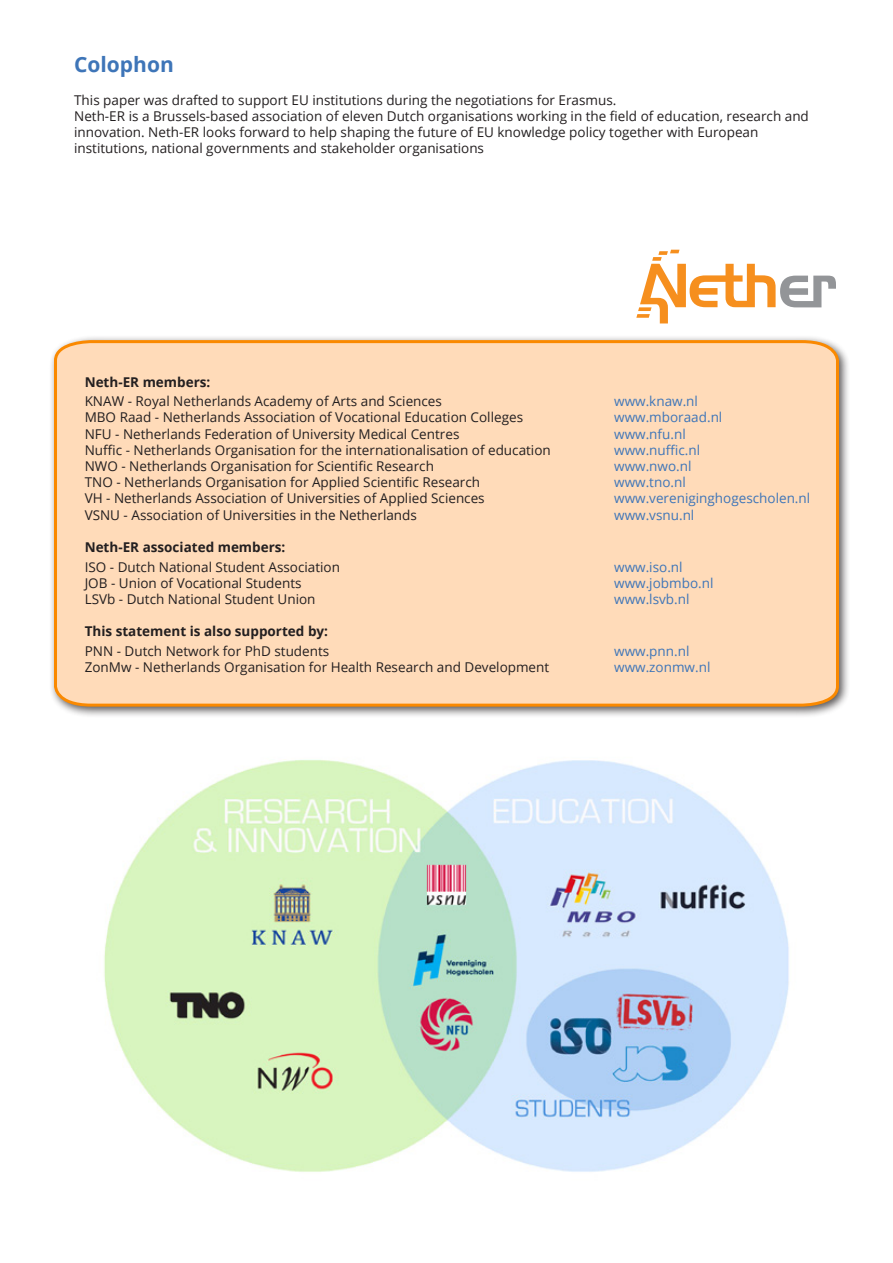
<style>
.page{position:relative;width:893px;height:1263px;background:#fff}
.page>*{position:absolute;margin:0;border:0;box-sizing:border-box;transform-origin:0 0}
.t1{font:700 21px "Open Sans";color:#3e75b8}
.t2{font:13.5px/16.2px "Open Sans";color:#231f20}
.t3{font:13.5px "Open Sans";color:#3e75b8}
.t4{font:700 13.5px "Open Sans";color:#231f20}
</style>
<div class="page">
<img style="left:104px;top:759px;width:685px;height:413px">
<div style="left:49px;top:335px;width:801px;height:383px;background:#231f20;opacity:.75"></div>
<div style="left:53px;top:339px;width:787px;height:369px;background:#ffdbb9"></div>
<svg style="left:636px;top:250px;width:200px;height:73px"></svg>
<h1 class="t1" style="left:74px;top:50px;width:101px">Colophon</h1>
<p class="t2" style="left:74px;top:91px;width:736px">This paper was drafted to support EU institutions during the negotiations for Erasmus.<br>Neth-ER is a Brussels-based association of eleven Dutch organisations working in the field of education, research and innovation. Neth-ER looks forward to help shaping the future of EU knowledge policy together with European institutions, national governments and stakeholder organisations</p>
<p class="t4" style="left:85px;top:372px;width:127px">Neth-ER members:</p>
<p class="t2" style="left:85px;top:393px;width:359px">KNAW - Royal Netherlands Academy of Arts and Sciences</p>
<p class="t3" style="left:614px;top:392px;width:85px">www.knaw.nl</p>
<p class="t2" style="left:85px;top:409px;width:440px">MBO Raad - Netherlands Association of Vocational Education Colleges</p>
<p class="t3" style="left:614px;top:408px;width:110px">www.mboraad.nl</p>
<p class="t2" style="left:85px;top:425px;width:376px">NFU - Netherlands Federation of University Medical Centres</p>
<p class="t3" style="left:614px;top:424px;width:73px">www.nfu.nl</p>
<p class="t2" style="left:85px;top:441px;width:468px">Nuffic - Netherlands Organisation for the internationalisation of education</p>
<p class="t3" style="left:614px;top:441px;width:87px">www.nuffic.nl</p>
<p class="t2" style="left:85px;top:458px;width:351px">NWO - Netherlands Organisation for Scientific Research</p>
<p class="t3" style="left:614px;top:457px;width:79px">www.nwo.nl</p>
<p class="t2" style="left:85px;top:474px;width:397px">TNO - Netherlands Organisation for Applied Scientific Research</p>
<p class="t3" style="left:614px;top:473px;width:73px">www.tno.nl</p>
<p class="t2" style="left:85px;top:490px;width:402px">VH - Netherlands Association of Universities of Applied Sciences</p>
<p class="t3" style="left:614px;top:489px;width:198px">www.vereniginghogescholen.nl</p>
<p class="t2" style="left:85px;top:506px;width:334px">VSNU - Association of Universities in the Netherlands</p>
<p class="t3" style="left:614px;top:505px;width:82px">www.vsnu.nl</p>
<p class="t4" style="left:85px;top:538px;width:202px">Neth-ER associated members:</p>
<p class="t2" style="left:85px;top:558px;width:257px">ISO - Dutch National Student Association</p>
<p class="t3" style="left:614px;top:557px;width:70px">www.iso.nl</p>
<p class="t2" style="left:85px;top:574px;width:218px">JOB - Union of Vocational Students</p>
<p class="t3" style="left:614px;top:574px;width:101px">www.jobmbo.nl</p>
<p class="t2" style="left:85px;top:591px;width:232px">LSVb - Dutch National Student Union</p>
<p class="t3" style="left:614px;top:590px;width:77px">www.lsvb.nl</p>
<p class="t4" style="left:85px;top:622px;width:245px">This statement is also supported by:</p>
<p class="t2" style="left:85px;top:642px;width:246px">PNN - Dutch Network for PhD students</p>
<p class="t3" style="left:614px;top:642px;width:77px">www.pnn.nl</p>
<p class="t2" style="left:85px;top:659px;width:466px">ZonMw - Netherlands Organisation for Health Research and Development</p>
<p class="t3" style="left:614px;top:658px;width:98px">www.zonmw.nl</p>
</div>
